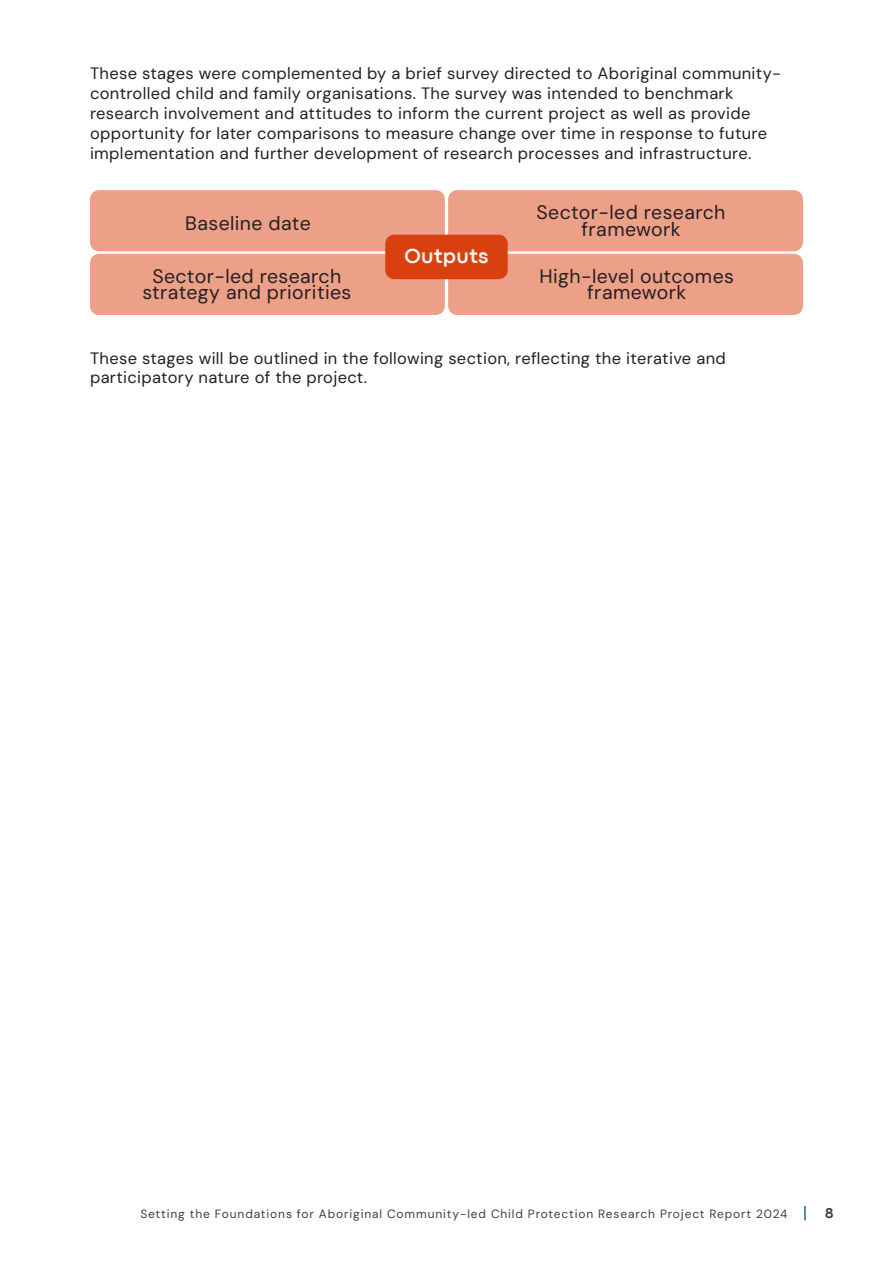
<style>
.page{position:relative;width:893px;height:1263px;background:#fff}
.page>*{position:absolute;margin:0;border:0;box-sizing:border-box;transform-origin:0 0}
.Page_Title{font:700 21px "Codec Pro";letter-spacing:.02em;color:#f8f4ed}
.Page_Title-2{font:19.5px/16.5px "DM Sans 9 pt";letter-spacing:.02em;color:#231f20;text-align:center}
.Paragraph{font:16.5px/19.8px "DM Sans 9 pt";letter-spacing:.02em;color:#231f20}
.t1{font:700 15px "Codec Pro";color:#3e3e3e}
.t2{font:12px "DM Sans 9 pt";letter-spacing:.07em;color:#3e3e3e}
</style>
<div class="page">
<svg style="left:804px;top:1206px;width:2px;height:14px"></svg>
<div style="left:90px;top:190px;width:355px;height:61px;background:#eba087;border-radius:9px"></div>
<div style="left:448px;top:190px;width:355px;height:61px;background:#eba087;border-radius:9px"></div>
<div style="left:90px;top:254px;width:355px;height:61px;background:#eba087;border-radius:9px"></div>
<div style="left:448px;top:254px;width:355px;height:61px;background:#eba087;border-radius:9px"></div>
<div style="left:385px;top:235px;width:123px;height:44px;background:#d8410f;border-radius:9px"></div>
<p class="Paragraph" style="left:90px;top:64px;width:693px">These stages were complemented by a brief survey directed to Aboriginal community&shy;controlled child and family organisations. The survey was intended to benchmark research involvement and attitudes to inform the current project as well as provide opportunity for later comparisons to measure change over time in response to future implementation and further development of research processes and infrastructure.</p>
<p class="Page_Title-2" style="left:185px;top:215px;width:127px">Baseline date</p>
<p class="Page_Title-2" style="left:537px;top:204px;width:190px">Sector-led research framework</p>
<p class="Page_Title-2" style="left:142px;top:268px;width:211px">Sector-led research strategy and priorities</p>
<p class="Page_Title-2" style="left:539px;top:268px;width:196px">High-level outcomes framework</p>
<p class="Page_Title" style="left:404px;top:244px;width:86px">Outputs</p>
<p class="Paragraph" style="left:90px;top:348px;width:637px">These stages will be outlined in the following section, reflecting the iterative and participatory nature of the project.</p>
<p class="t2" style="left:140px;top:1206px;width:649px">Setting the Foundations for Aboriginal Community-led Child Protection Research Project Report 2024</p>
<p class="t1" style="left:825px;top:1204px;width:10px">8</p>
</div>
